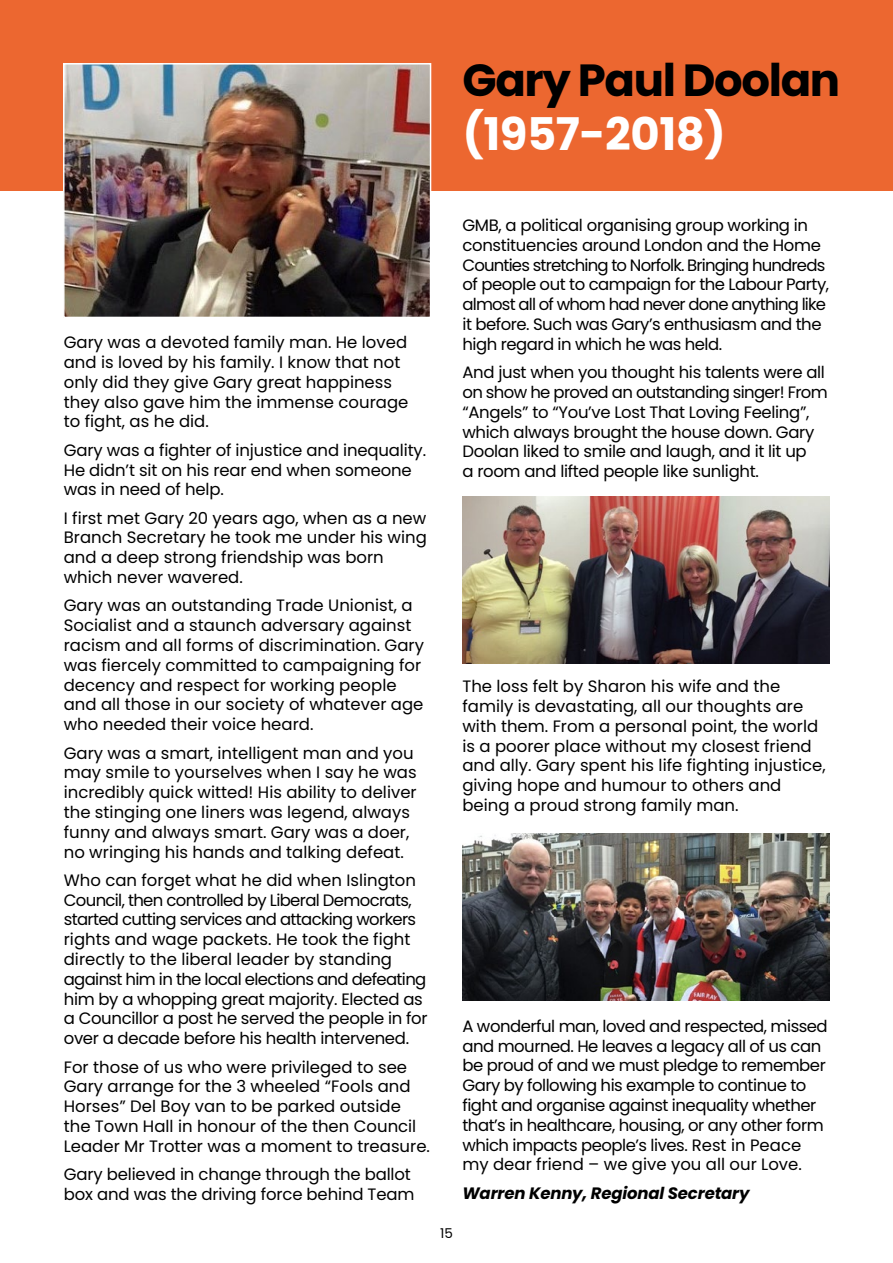
<style>
.page{position:relative;width:893px;height:1263px;background:#fff}
.page>*{position:absolute;margin:0;border:0;box-sizing:border-box;transform-origin:0 0}
.t1{font:700 45px "Poppins";letter-spacing:-.03em;color:#000}
.t2{font:700 45px "Poppins";letter-spacing:-.01em;color:#fff}
.t3{font:16.5px/19.8px "Poppins";color:#000}
.t4{font:16.5px/19.8px "Poppins";letter-spacing:-.02em;color:#000}
.t5{font:16.5px/19.8px "Poppins";letter-spacing:-.03em;color:#000}
.t6{font:italic 700 16.5px "Poppins";letter-spacing:-.01em;color:#000}
.t7{font:13.5px "Poppins";color:#000}
</style>
<div class="page">
<img style="left:462px;top:833px;width:367px;height:168px">
<img style="left:462px;top:496px;width:367px;height:167px">
<div style="left:0;top:0;width:893px;height:191px;background:#ec6730"></div>
<img style="left:66px;top:66px;width:362px;height:249px">
<div style="left:63px;top:63px;width:368px;height:255px;border:2px solid #fff"></div>
<h1 class="t1" style="left:462px;top:54px;width:379px">Gary Paul Doolan</h1>
<h1 class="t2" style="left:462px;top:108px;width:265px">(1957-2018)</h1>
<p class="t3" style="left:64px;top:333px;width:346px">Gary was a devoted family man. He loved and is loved by his family. I know that not only did they give Gary great happiness they also gave him the immense courage to fight, as he did.</p>
<p class="t3" style="left:64px;top:440px;width:364px">Gary was a fighter of injustice and inequality.<br>He didn’t sit on his rear end when someone was in need of help.</p>
<p class="t3" style="left:64px;top:508px;width:365px">I first met Gary 20 years ago, when as a new Branch Secretary he took me under his wing and a deep strong friendship was born which never wavered.</p>
<p class="t3" style="left:64px;top:596px;width:362px">Gary was an outstanding Trade Unionist, a Socialist and a staunch adversary against racism and all forms of discrimination. Gary was fiercely committed to campaigning for decency and respect for working people and all those in our society of whatever age who needed their voice heard.</p>
<p class="t3" style="left:64px;top:743px;width:354px">Gary was a smart, intelligent man and you may smile to yourselves when I say he was incredibly quick witted! His ability to deliver the stinging one liners was legend, always funny and always smart. Gary was a doer, no wringing his hands and talking defeat.</p>
<p class="t4" style="left:64px;top:870px;width:365px">Who can forget what he did when Islington Council, then controlled by Liberal Democrats, started cutting services and attacking workers rights and wage packets. He took the fight directly to the liberal leader by standing against him in the local elections and defeating him by a whopping great majority. Elected as a Councillor a post he served the people in for over a decade before his health intervened.</p>
<p class="t3" style="left:64px;top:1057px;width:368px">For those of us who were privileged to see Gary arrange for the 3 wheeled “Fools and Horses” Del Boy van to be parked outside the Town Hall in honour of the then Council Leader Mr Trotter was a moment to treasure.</p>
<p class="t3" style="left:64px;top:1164px;width:352px">Gary believed in change through the ballot box and was the driving force behind Team</p>
<p class="t5" style="left:462px;top:215px;width:368px">GMB, a political organising group working in constituencies around London and the Home Counties stretching to Norfolk. Bringing hundreds of people out to campaign for the Labour Party, almost all of whom had never done anything like it before. Such was Gary’s enthusiasm and the high regard in which he was held.</p>
<p class="t4" style="left:462px;top:362px;width:367px">And just when you thought his talents were all on show he proved an outstanding singer! From “Angels” to “You’ve Lost That Loving Feeling”, which always brought the house down. Gary Doolan liked to smile and laugh, and it lit up<br>a room and lifted people like sunlight.</p>
<p class="t3" style="left:462px;top:676px;width:365px">The loss felt by Sharon his wife and the family is devastating, all our thoughts are with them. From a personal point, the world is a poorer place without my closest friend and ally. Gary spent his life fighting injustice, giving hope and humour to others and being a proud strong family man.</p>
<p class="t7" style="left:440px;top:1225px;width:14px">15</p>
<p class="t5" style="left:462px;top:1016px;width:367px">A wonderful man, loved and respected, missed and mourned. He leaves a legacy all of us can be proud of and we must pledge to remember Gary by following his example to continue to fight and organise against inequality whether that’s in healthcare, housing, or any other form which impacts people’s lives. Rest in Peace my dear friend – we give you all our Love.</p>
<p class="t6" style="left:462px;top:1183px;width:289px">Warren Kenny, Regional Secretary</p>
</div>
